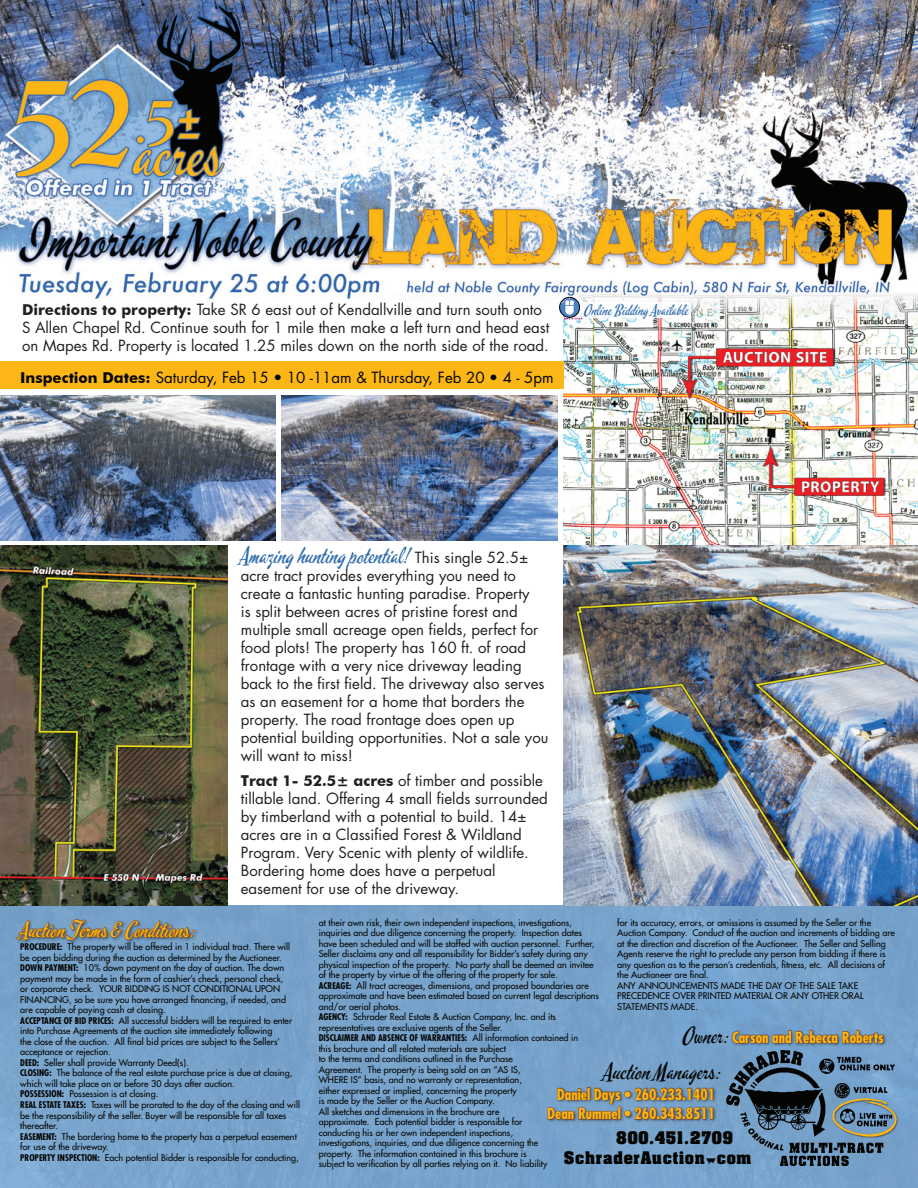
<style>
.page{position:relative;width:918px;height:1188px;background:#fff}
.page>*{position:absolute;margin:0;border:0;box-sizing:border-box;transform-origin:0 0}
.t1{font:22.5px "Mervale Script";color:#2d6bac}
.t2{font:22.5px "Mervale Script";color:#040503}
.t3{font:21.75px "Mervale Script";color:#fcb615}
.t4{font:15px/18px "Futura";color:#231f20}
.t5{font:700 condensed 15px/19.5px "Futura";color:#fcb615;text-align:right}
.t6{font:15px "Futura";color:#040503}
.t7{font:700 14.85px "Aachen";letter-spacing:.05em;color:#040503}
.t8{font:14.7px "Mervale Script";color:#2d6bac}
.t9{font:9px/10.5px "Futura";color:#040503}
.s1{font-family:"Futura BT";font-weight:700}
.s2{font-family:"Futura";font-size:15px;color:#231f20}
.s3{font-weight:700;font-stretch:condensed}
</style>
<div class="page">
<div style="left:0;top:905px;width:918px;height:283px;background:#77a3cb"></div>
<svg style="left:706px;top:1159px;width:9px;height:5px"></svg>
<img style="left:727px;top:1051px;width:168px;height:114px">
<div style="left:833px;top:1099px;width:65px;height:39px;background:#231f20;opacity:.75"></div>
<img style="left:833px;top:1099px;width:64px;height:37px">
<img style="left:0;top:545px;width:228px;height:360px">
<img style="left:564px;top:321px;width:354px;height:584px">
<img style="left:0;top:395px;width:276px;height:146px">
<img style="left:282px;top:395px;width:275px;height:146px">
<img style="left:0;top:0;width:918px;height:321px">
<div style="left:0;top:361px;width:564px;height:28px;background:#fcb615"></div>
<div style="left:546px;top:1085px;width:171px;height:38px;background:#231f20;opacity:.75"></div>
<svg style="left:548px;top:1087px;width:165px;height:33px;background:#6e747e"></svg>
<div style="left:730px;top:1028px;width:158px;height:19px;background:#231f20;opacity:.75"></div>
<svg style="left:732px;top:1030px;width:152px;height:13px;background:#6d6b70"></svg>
<div style="left:15px;top:918px;width:184px;height:26px;background:#231f20;opacity:.75"></div>
<svg style="left:16px;top:920px;width:179px;height:20px;background:#70757f"></svg>
<svg style="left:565px;top:302px;width:16px;height:16px"></svg>
<svg style="left:581px;top:293px;width:111px;height:39px"></svg>
<img style="left:560px;top:297px;width:20px;height:20px;border-radius:10px">
<div style="left:559px;top:297px;width:21px;height:21px;border:1px solid #040503;border-radius:50%"></div>
<h3 class="t4" style="left:22px;top:300px;width:529px"><span class="s1">Directions to property:</span> Take SR 6 east out of Kendallville and turn south onto<br>S Allen Chapel Rd. Continue south for 1 mile then make a left turn and head east on Mapes Rd. Property is located 1.25 miles down on the north side of the road.</h3>
<h3 class="t6" style="left:20px;top:367px;width:535px"><span class="s1">Inspection Dates:</span> Saturday, Feb 15 • 10 -11am &amp; Thursday, Feb 20 • 4 - 5pm</h3>
<h3 class="t8" style="left:584px;top:300px;width:106px">Online Bidding Available</h3>
<h1 class="t1" style="left:241px;top:541px;width:289px">Amazing hunting potential! <span class="s2">This single 52.5±</span></h1>
<p class="t4" style="left:241px;top:566px;width:309px">acre tract provides everything you need to create a fantastic hunting paradise. Property<br>is split between acres of pristine forest and multiple small acreage open fields, perfect for food plots! The property has 160 ft. of road frontage with a very nice driveway leading back to the first field. The driveway also serves as an easement for a home that borders the property. The road frontage does open up potential building opportunities. Not a sale you will want to miss!</p>
<p class="t4" style="left:241px;top:771px;width:308px"><span class="s1">Tract 1- 52.5± acres</span> of timber and possible tillable land. Offering 4 small fields surrounded by timberland with a potential to build. 14± acres are in a Classified Forest &amp; Wildland Program. Very Scenic with plenty of wildlife.<br>Bordering home does have a perpetual easement for use of the driveway.</p>
<h2 class="t3" style="left:20px;top:916px;width:177px">Auction Terms &amp; Conditions:</h2>
<p class="t9" style="left:20px;top:942px;width:281px"><span class="s3">PROCEDURE:</span> The property will be offered in 1 individual tract. There will be open bidding during the auction as determined by the Auctioneer.<br><span class="s3">DOWN PAYMENT:</span> 10% down payment on the day of auction. The down payment may be made in the form of cashier’s check, personal check,<br>or corporate check. YOUR BIDDING IS NOT CONDITIONAL UPON FINANCING, so be sure you have arranged financing, if needed, and are capable of paying cash at closing.<br><span class="s3">ACCEPTANCE OF BID PRICES:</span> All successful bidders will be required to enter into Purchase Agreements at the auction site immediately following<br>the close of the auction. All final bid prices are subject to the Sellers’ acceptance or rejection.<br><span class="s3">DEED:</span> Seller shall provide Warranty Deed(s).<br><span class="s3">CLOSING:</span> The balance of the real estate purchase price is due at closing, which will take place on or before 30 days after auction.<br><span class="s3">POSSESSION:</span> Possession is at closing.<br><span class="s3">REAL ESTATE TAXES:</span> Taxes will be prorated to the day of the closing and will be the responsibility of the seller. Buyer will be responsible for all taxes thereafter.<br><span class="s3">EASEMENT:</span> The bordering home to the property has a perpetual easement for use of the driveway.<br><span class="s3">PROPERTY INSPECTION:</span> Each potential Bidder is responsible for conducting,</p>
<p class="t9" style="left:319px;top:917px;width:282px">at their own risk, their own independent inspections, investigations, inquiries and due diligence concerning the property. Inspection dates have been scheduled and will be staffed with auction personnel. Further, Seller disclaims any and all responsibility for Bidder’s safety during any physical inspection of the property. No party shall be deemed an invitee of the property by virtue of the offering of the property for sale.<br><span class="s3">ACREAGE:</span> All tract acreages, dimensions, and proposed boundaries are approximate and have been estimated based on current legal descriptions and/or aerial photos.<br><span class="s3">AGENCY:</span> Schrader Real Estate &amp; Auction Company, Inc. and its representatives are exclusive agents of the Seller.<br><span class="s3">DISCLAIMER AND ABSENCE OF WARRANTIES:</span> All information contained in<br>this brochure and all related materials are subject<br>to the terms and conditions outlined in the Purchase<br>Agreement. The property is being sold on an “AS IS,<br>WHERE IS” basis, and no warranty or representation,<br>either expressed or implied, concerning the property<br>is made by the Seller or the Auction Company.<br>All sketches and dimensions in the brochure are<br>approximate. Each potential bidder is responsible for<br>conducting his or her own independent inspections,<br>investigations, inquiries, and due diligence concerning the<br>property. The information contained in this brochure is<br>subject to verification by all parties relying on it. No liability</p>
<p class="t9" style="left:617px;top:917px;width:279px">for its accuracy, errors, or omissions is assumed by the Seller or the Auction Company. Conduct of the auction and increments of bidding are at the direction and discretion of the Auctioneer. The Seller and Selling Agents reserve the right to preclude any person from bidding if there is any question as to the person’s credentials, fitness, etc. All decisions of the Auctioneer are final.<br>ANY ANNOUNCEMENTS MADE THE DAY OF THE SALE TAKE PRECEDENCE OVER PRINTED MATERIAL OR ANY OTHER ORAL STATEMENTS MADE.</p>
<h1 class="t2" style="left:683px;top:1021px;width:48px">Owner:</h1>
<h3 class="t5" style="left:732px;top:1027px;width:153px">Carson and Rebecca Roberts</h3>
<h1 class="t2" style="left:604px;top:1057px;width:119px">Auction Managers:</h1>
<h3 class="t5" style="left:547px;top:1084px;width:170px">Daniel Days • 260.233.1401<br>Dean Rummel • 260.343.8511</h3>
<h3 class="t7" style="left:616px;top:1127px;width:118px">800.451.2709</h3>
<h3 class="t7" style="left:564px;top:1147px;width:189px">SchraderAuction com</h3>
</div>
